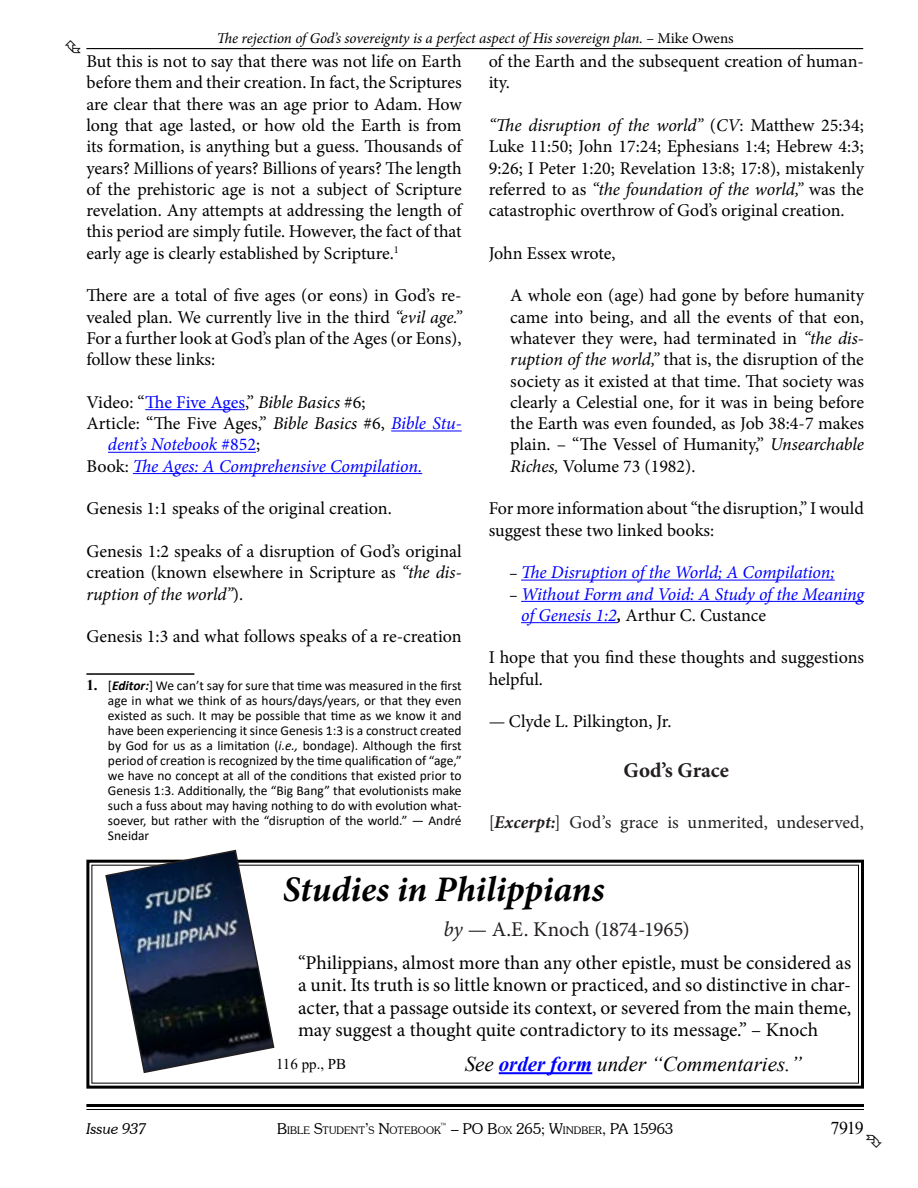
<style>
.page{position:relative;width:918px;height:1188px;background:#fff}
.page>*{position:absolute;margin:0;border:0;box-sizing:border-box;transform-origin:0 0}
.t1{font:italic 700 36px "Minion Pro";letter-spacing:-.005em;color:#000}
.t2{font:italic 21px "Times New Roman";color:#000}
.t3{font:21px "Minion Pro";letter-spacing:-.015em;color:#231f20}
.t4{font:700 21px "Minion Pro";color:#231f20}
.t5{font:19.5px/22.5px "Minion Pro";letter-spacing:-.005em;color:#000;text-align:justify}
.t6{font:18px/21.3px "Minion Pro";letter-spacing:-.005em;color:#000;text-align:justify}
.t7{font:italic 18px/21.3px "Minion Pro";letter-spacing:-.01em;color:#00f}
.t8{font:18px "Minion Pro";color:#231f20}
.t9{font:18px "Times New Roman";color:#000}
.t10{font:italic 15px "Minion Pro";letter-spacing:-.005em;color:#000}
.t11{font:300 15px "Souvenir IT Cby BT";color:#000}
.t12{font:15px "Times New Roman";color:#000}
.t13{font:italic 300 15px "Souvenir IT Cby BT";color:#000}
.t14{font:13.5px/15px "Calibri";color:#000;text-align:justify}
.t15{font:300 10.5px "Souvenir IT Cby BT";letter-spacing:.015em;color:#000}
.t16{font:300 8.7px "Souvenir IT Cby BT";color:#000}
.s1{font-style:normal}
.s2{font-style:italic}
.s3{color:#00f}
.s4{font-style:italic;color:#00f}
.s5{font-style:normal;color:#000}
.s6{font-family:"Times New Roman";font-weight:700;font-size:15px}
.s7{font-weight:700;font-style:italic}
.s8{font-family:"Calibri";font-style:normal;font-size:13.5px;color:#000}
.s9{font-weight:700;color:#000}
.s10{font-weight:700;color:#00f}
.s11{font-size:15px}
.s12{font-size:10.5px}
</style>
<div class="page">
<hr style="left:86px;top:1104px;width:778px;height:3px;background:#000">
<hr style="left:86px;top:1109px;width:778px;height:1px;background:#000">
<hr style="left:86px;top:48px;width:777px;height:1px;background:#000">
<hr style="left:145px;top:409px;width:100px;height:1px;background:#00f">
<hr style="left:391px;top:431px;width:71px;height:1px;background:#00f">
<hr style="left:108px;top:452px;width:148px;height:1px;background:#00f">
<hr style="left:133px;top:473px;width:289px;height:1px;background:#00f">
<hr style="left:86px;top:673px;width:108px;height:2px;background:#000">
<hr style="left:521px;top:580px;width:314px;height:1px;background:#00f">
<hr style="left:521px;top:601px;width:343px;height:1px;background:#00f">
<hr style="left:521px;top:622px;width:96px;height:1px;background:#00f">
<svg style="left:86px;top:859px;width:778px;height:230px"></svg>
<svg style="left:104px;top:849px;width:171px;height:225px"></svg>
<hr style="left:499px;top:1072px;width:93px;height:2px;background:#00f">
<p class="t10" style="left:217px;top:28px;width:518px">The rejection of God’s sovereignty is a perfect aspect of His sovereign plan. <span class="s1">– Mike Owens</span></p>
<p class="t6" style="left:86px;top:51px;width:377px">But this is not to say that there was not life on Earth before them and their creation. In fact, the Scriptures are clear that there was an age prior to Adam. How long that age lasted, or how old the Earth is from its formation, is anything but a guess. Thousands of years? Millions of years? Billions of years? The length of the prehistoric age is not a subject of Scripture revelation. Any attempts at addressing the length of this period are simply futile. However, the fact of that early age is clearly established by Scripture.<sup>1</sup></p>
<p class="t6" style="left:86px;top:285px;width:377px">There are a total of five ages (or eons) in God’s re&shy;vealed plan. We currently live in the third <span class="s2">“evil age.” </span>For a further look at God’s plan of the Ages (or Eons), follow these links:</p>
<p class="t6" style="left:86px;top:392px;width:281px">Video: “<span class="s3">The Five Ages</span>,” <span class="s2">Bible Basics</span> #6;</p>
<p class="t6" style="left:86px;top:413px;width:377px">Article: “The Five Ages,” <span class="s2">Bible Basics</span> #6, <span class="s4">Bible Stu-</span></p>
<p class="t7" style="left:108px;top:434px;width:154px">dent’s Notebook <span class="s1">#852</span><span class="s5">;</span></p>
<p class="t7" style="left:86px;top:455px;width:337px"><span class="s5">Book:</span> The Ages: A Comprehensive Compilation.</p>
<p class="t6" style="left:86px;top:498px;width:307px">Genesis 1:1 speaks of the original creation.</p>
<p class="t6" style="left:86px;top:541px;width:377px">Genesis 1:2 speaks of a disruption of God’s original creation (known elsewhere in Scripture as <span class="s2">“the dis&shy;ruption of the world”</span>).</p>
<p class="t6" style="left:86px;top:626px;width:377px">Genesis 1:3 and what follows speaks of a re-creation</p>
<p class="t14" style="left:108px;top:678px;width:355px;text-indent:-22px"><span class="s6">1.</span> [<span class="s7">Editor:</span>] We can’t say for sure that time was measured in the first age in what we think of as hours/days/years, or that they even existed as such. It may be possible that time as we know it and have been experiencing it since Genesis 1:3 is a construct created by God for us as a limitation (<span class="s2">i.e.,</span> bondage). Although the first period of creation is recognized by the time qualification of “age,” we have no concept at all of the conditions that existed prior to Genesis 1:3. Additionally, the “Big Bang” that evolutionists make such a fuss about may having nothing to do with evolution what&shy;soever, but rather with the “disruption of the world.” — André Sneidar</p>
<p class="t6" style="left:489px;top:51px;width:377px">of the Earth and the subsequent creation of human&shy;ity.</p>
<p class="t6" style="left:489px;top:115px;width:377px"><span class="s2">“The disruption of the world”</span> (<span class="s2">CV</span>: Matthew 25:34; Luke 11:50; John 17:24; Ephesians 1:4; Hebrew 4:3; 9:26; I Peter 1:20; Revelation 13:8; 17:8), mistakenly referred to as <span class="s2">“the foundation of the world,”</span> was the catastrophic overthrow of God’s original creation.</p>
<p class="t6" style="left:489px;top:242px;width:128px">John Essex wrote,</p>
<p class="t6" style="left:510px;top:285px;width:355px">A whole eon (age) had gone by before humanity came into being, and all the events of that eon, whatever they were, had terminated in <span class="s2">“the dis&shy;ruption of the world,”</span> that is, the disruption of the society as it existed at that time. That society was clearly a Celestial one, for it was in being before the Earth was even founded, as Job 38:4-7 makes plain. – “The Vessel of Humanity,” <span class="s2">Unsearchable Riches,</span> Volume 73 (1982).</p>
<p class="t6" style="left:489px;top:498px;width:377px">For more information about “the disruption,” I would suggest these two linked books:</p>
<p class="t7" style="left:510px;top:562px;width:326px"><span class="s8">–</span> The Disruption of the World; A Compilation;</p>
<p class="t7" style="left:521px;top:583px;width:344px;text-indent:-11px"><span class="s8">–</span> Without Form and Void: A Study of the Meaning of Genesis 1:2<span class="s9">,</span> <span class="s5">Arthur C. Custance</span></p>
<p class="t6" style="left:489px;top:647px;width:377px">I hope that you find these thoughts and suggestions helpful.</p>
<p class="t6" style="left:489px;top:711px;width:184px">— Clyde L. Pilkington, Jr.</p>
<p class="t4" style="left:624px;top:756px;width:107px">God’s Grace</p>
<p class="t8" style="left:489px;top:810px;width:377px">[<span class="s7">Excerpt:</span>] God’s grace is unmerited, undeserved,</p>
<h1 class="t1" style="left:283px;top:864px;width:323px">Studies in Philippians</h1>
<p class="t3" style="left:443px;top:915px;width:248px"><span class="s2">by</span> — A.E. Knoch (1874-1965)</p>
<p class="t5" style="left:298px;top:952px;width:555px">“Philippians, almost more than any other epistle, must be considered as a unit. Its truth is so little known or practiced, and so distinctive in char&shy;acter, that a passage outside its context, or severed from the main theme, may suggest a thought quite contradictory to its message.” – Knoch</p>
<p class="t12" style="left:276px;top:1053px;width:72px">116 pp., PB</p>
<p class="t2" style="left:465px;top:1049px;width:339px">See <span class="s10">order form</span> under “Commentaries.”</p>
<p class="t15" style="left:277px;top:1124px;width:165px"><span class="s11">B</span>IBLE <span class="s11">S</span>TUDENT<span class="s11">’</span>S <span class="s11">N</span>OTEBOOK</p>
<p class="t9" style="left:831px;top:1115px;width:35px">7919</p>
<p class="t16" style="left:440px;top:1121px;width:9px">™</p>
<p class="t13" style="left:86px;top:1119px;width:62px">Issue 937</p>
<p class="t11" style="left:451px;top:1119px;width:224px">– PO B<span class="s12">OX</span> 265; W<span class="s12">INDBER</span>, PA 15963</p>
</div>
